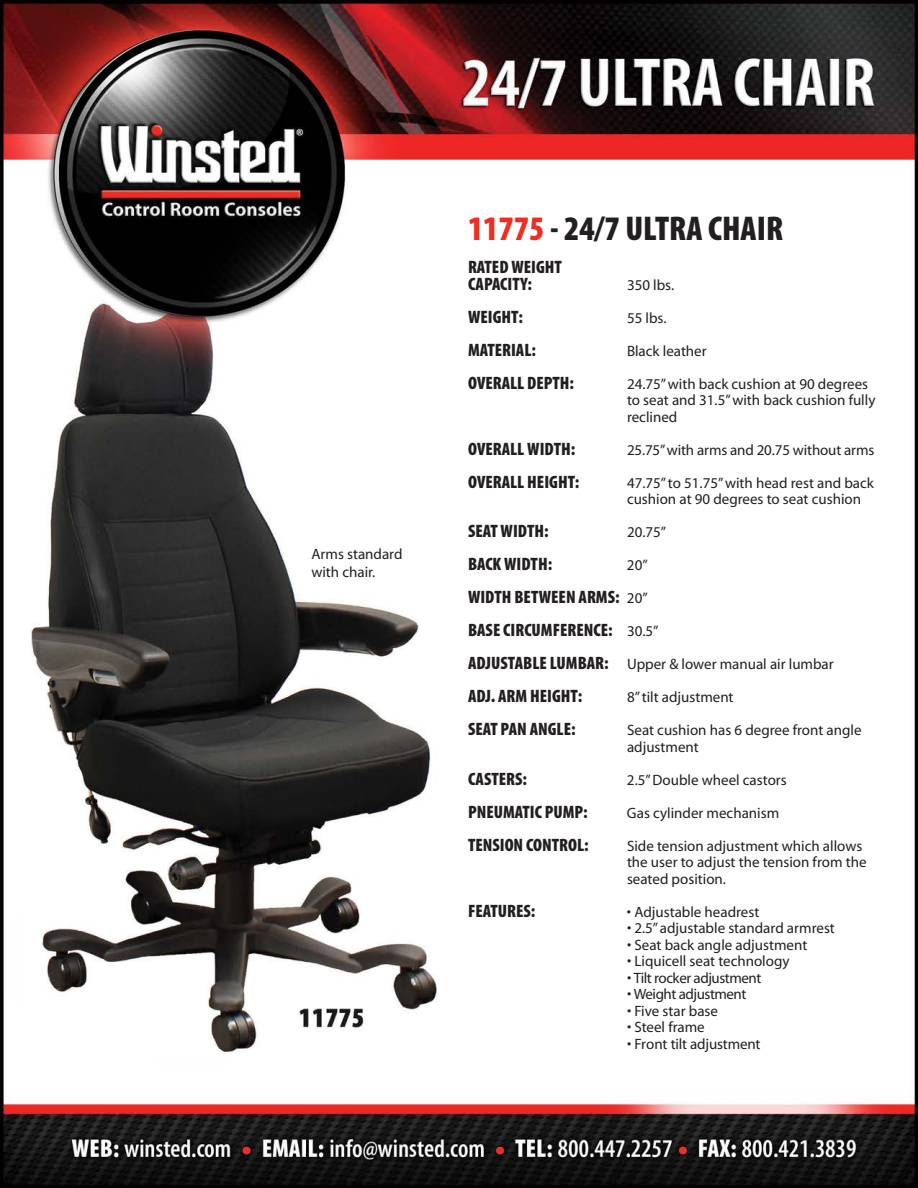
<style>
.page{position:relative;width:918px;height:1188px;background:#fff}
.page>*{position:absolute;margin:0;border:0;box-sizing:border-box;transform-origin:0 0}
.t1{font:900 condensed 34.5px "Myriad Pro";color:#231f20}
.t2{font:900 condensed 18px/16.5px "Myriad Pro";color:#231f20}
.t3{font:15px "Myriad";color:#231f20}
.t4{font:15px "Myriad";letter-spacing:-.03em;color:#231f20}
.s1{color:#ee2e22}
.s2{font-family:"Myriad";font-weight:400;font-stretch:normal;font-size:15px}
.s3{font-family:"Myriad Pro";font-weight:900;font-stretch:condensed;font-size:18px}
</style>
<div class="page">
<img style="left:0;top:0;width:918px;height:1188px">
<p class="t3" style="left:311px;top:547px;width:93px">Arms standard</p>
<p class="t3" style="left:311px;top:565px;width:66px">with chair.</p>
<p class="t1" style="left:468px;top:210px;width:317px"><span class="s1">11775</span> - 24/7 ULTRA CHAIR</p>
<p class="t2" style="left:468px;top:259px;width:95px">RATED WEIGHT<br>CAPACITY:</p>
<p class="t3" style="left:627px;top:277px;width:49px">350 lbs.</p>
<p class="t2" style="left:468px;top:309px;width:56px">WEIGHT:</p>
<p class="t3" style="left:627px;top:310px;width:41px">55 lbs.</p>
<p class="t2" style="left:468px;top:342px;width:69px">MATERIAL:</p>
<p class="t3" style="left:627px;top:343px;width:81px">Black leather</p>
<p class="t2" style="left:468px;top:375px;width:108px">OVERALL DEPTH:</p>
<p class="t3" style="left:627px;top:376px;width:243px">24.75” with back cushion at 90 degrees</p>
<p class="t3" style="left:627px;top:393px;width:250px">to seat and 31.5” with back cushion fully</p>
<p class="t3" style="left:627px;top:409px;width:52px">reclined</p>
<p class="t2" style="left:468px;top:441px;width:109px">OVERALL WIDTH:</p>
<p class="t3" style="left:627px;top:442px;width:249px">25.75” with arms and 20.75 without arms</p>
<p class="t2" style="left:468px;top:474px;width:113px">OVERALL HEIGHT:</p>
<p class="t3" style="left:627px;top:475px;width:248px">47.75” to 51.75” with head rest and back</p>
<p class="t3" style="left:627px;top:492px;width:236px">cushion at 90 degrees to seat cushion</p>
<p class="t2" style="left:468px;top:523px;width:82px">SEAT WIDTH:</p>
<p class="t3" style="left:627px;top:525px;width:41px">20.75”</p>
<p class="t2" style="left:468px;top:556px;width:86px">BACK WIDTH:</p>
<p class="t3" style="left:627px;top:558px;width:22px">20”</p>
<p class="t2" style="left:468px;top:589px;width:181px">WIDTH BETWEEN ARMS: <span class="s2">20”</span></p>
<p class="t2" style="left:468px;top:622px;width:192px">BASE CIRCUMFERENCE: <span class="s2">30.5”</span></p>
<p class="t3" style="left:468px;top:657px;width:367px"><span class="s3">ADJUSTABLE LUMBAR:</span> Upper &amp; lower manual air lumbar</p>
<p class="t2" style="left:468px;top:688px;width:116px">ADJ. ARM HEIGHT:</p>
<p class="t3" style="left:627px;top:690px;width:108px">8” tilt adjustment</p>
<p class="t2" style="left:468px;top:721px;width:109px">SEAT PAN ANGLE:</p>
<p class="t3" style="left:627px;top:723px;width:236px">Seat cushion has 6 degree front angle</p>
<p class="t3" style="left:627px;top:739px;width:73px">adjustment</p>
<p class="t2" style="left:468px;top:771px;width:61px">CASTERS:</p>
<p class="t3" style="left:627px;top:772px;width:161px">2.5” Double wheel castors</p>
<p class="t2" style="left:468px;top:804px;width:121px">PNEUMATIC PUMP:</p>
<p class="t3" style="left:627px;top:805px;width:154px">Gas cylinder mechanism</p>
<p class="t2" style="left:468px;top:837px;width:122px">TENSION CONTROL:</p>
<p class="t3" style="left:627px;top:838px;width:237px">Side tension adjustment which allows</p>
<p class="t3" style="left:627px;top:855px;width:241px">the user to adjust the tension from the</p>
<p class="t3" style="left:627px;top:871px;width:101px">seated position.</p>
<p class="t2" style="left:468px;top:903px;width:69px">FEATURES:</p>
<p class="t3" style="left:627px;top:904px;width:134px">• Adjustable headrest</p>
<p class="t3" style="left:627px;top:921px;width:209px">• 2.5” adjustable standard armrest</p>
<p class="t3" style="left:627px;top:937px;width:182px">• Seat back angle adjustment</p>
<p class="t3" style="left:627px;top:954px;width:164px">• Liquicell seat technology</p>
<p class="t4" style="left:627px;top:970px;width:136px">• Tilt rocker adjustment</p>
<p class="t4" style="left:627px;top:987px;width:121px">• Weight adjustment</p>
<p class="t3" style="left:627px;top:1003px;width:93px">• Five star base</p>
<p class="t3" style="left:627px;top:1020px;width:79px">• Steel frame</p>
<p class="t3" style="left:627px;top:1036px;width:135px">• Front tilt adjustment</p>
</div>
